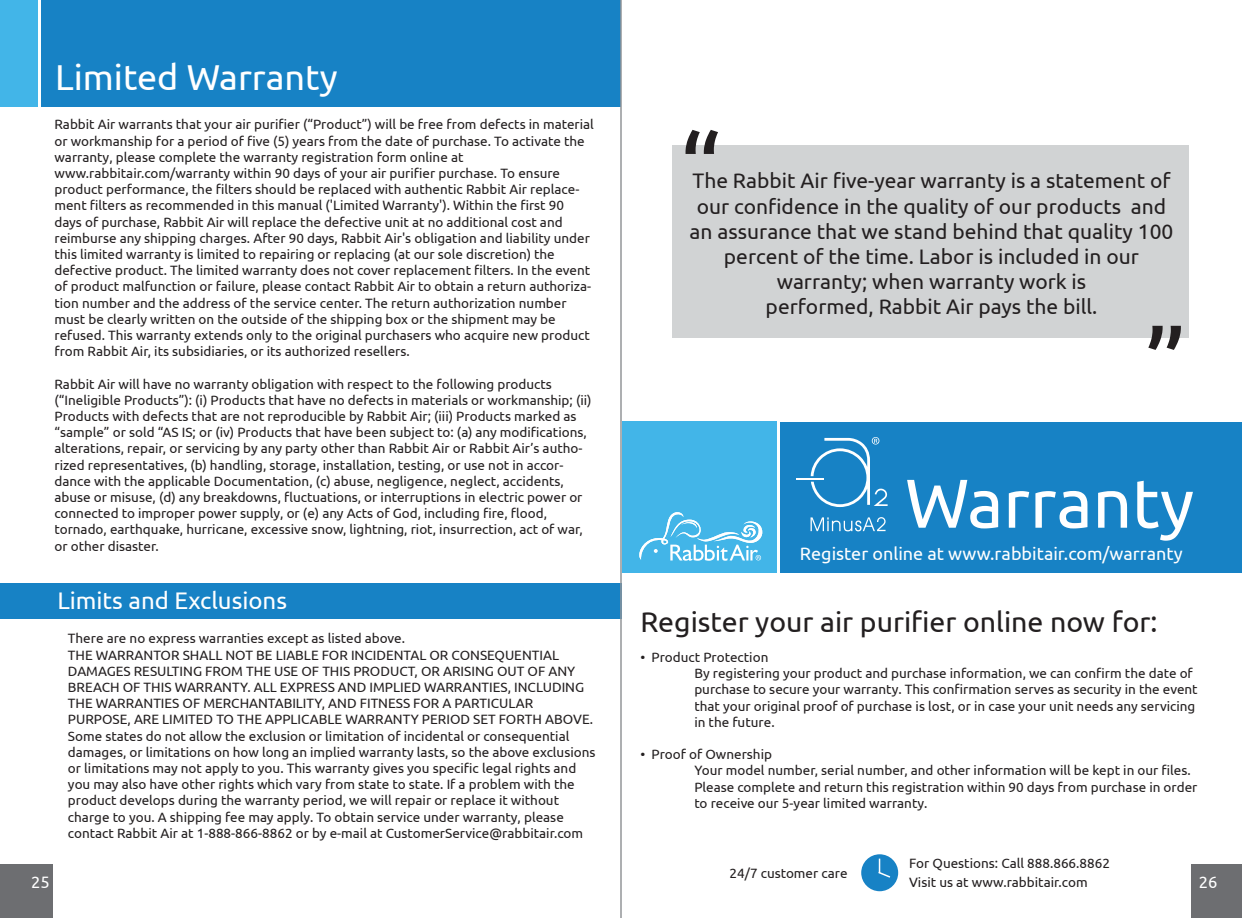
<style>
.page{position:relative;width:1242px;height:918px;background:#fff}
.page>*{position:absolute;margin:0;border:0;box-sizing:border-box;transform-origin:0 0}
.t1{font:100.5px "Ubuntu";color:#231f20}
.t2{font:69px "Ubuntu";color:#fff}
.t3{font:36px "Ubuntu";color:#fff}
.t4{font:28.5px "Ubuntu";color:#231f20}
.t5{font:24px "Ubuntu";color:#fff}
.t6{font:21px/25.2px "Ubuntu";color:#231f20;text-align:center}
.t7{font:18px "Ubuntu";color:#fff}
.t8{font:16.5px "Ubuntu";color:#fff}
.t9{font:13.5px/16.2px "Ubuntu";color:#231f20}
</style>
<div class="page">
<div style="left:781px;top:422px;width:461px;height:151px;background:#1782c5"></div>
<div style="left:622px;top:421px;width:154px;height:152px;background:#42b5e8"></div>
<svg style="left:639px;top:512px;width:124px;height:49px"></svg>
<hr style="left:796px;top:478px;width:28px;height:2px;background:#fff">
<svg style="left:811px;top:517px;width:75px;height:14px"></svg>
<svg style="left:811px;top:437px;width:77px;height:70px"></svg>
<div style="left:0;top:583px;width:621px;height:36px;background:#1782c5"></div>
<div style="left:41px;top:0;width:580px;height:106px;background:#1782c5"></div>
<div style="left:0;top:0;width:38px;height:106px;background:#42b5e8"></div>
<div style="left:672px;top:145px;width:517px;height:192px;background:#d1d3d4"></div>
<div style="left:0;top:864px;width:53px;height:54px;background:#6d6e71"></div>
<div style="left:1191px;top:864px;width:51px;height:54px;background:#6d6e71"></div>
<div style="left:861px;top:854px;width:37px;height:37px;background:#1782c5;border-radius:50%"></div>
<svg style="left:878px;top:859px;width:21px;height:21px"></svg>
<hr style="left:620px;top:0;width:2px;height:918px;background:#939598">
<p class="t3" style="left:55px;top:55px;width:284px">Limited Warranty</p>
<p class="t9" style="left:54px;top:116px;width:541px">Rabbit Air warrants that your air purifier (“Product”) will be free from defects in material or workmanship for a period of five (5) years from the date of purchase. To activate the warranty, please complete the warranty registration form online at www.rabbitair.com/warranty within 90 days of your air purifier purchase. To ensure product performance, the filters should be replaced with authentic Rabbit Air replace&shy;ment filters as recommended in this manual ('Limited Warranty'). Within the first 90 days of purchase, Rabbit Air will replace the defective unit at no additional cost and reimburse any shipping charges. After 90 days, Rabbit Air's obligation and liability under this limited warranty is limited to repairing or replacing (at our sole discretion) the defective product. The limited warranty does not cover replacement filters. In the event of product malfunction or failure, please contact Rabbit Air to obtain a return authoriza&shy;tion number and the address of the service center. The return authorization number must be clearly written on the outside of the shipping box or the shipment may be refused. This warranty extends only to the original purchasers who acquire new product from Rabbit Air, its subsidiaries, or its authorized resellers.</p>
<p class="t9" style="left:54px;top:375px;width:539px">Rabbit Air will have no warranty obligation with respect to the following products (“Ineligible Products”): (i) Products that have no defects in materials or workmanship; (ii)<br>Products with defects that are not reproducible by Rabbit Air; (iii) Products marked as “sample” or sold “AS IS; or (iv) Products that have been subject to: (a) any modifications, alterations, repair, or servicing by any party other than Rabbit Air or Rabbit Air’s autho&shy;rized representatives, (b) handling, storage, installation, testing, or use not in accor&shy;dance with the applicable Documentation, (c) abuse, negligence, neglect, accidents, abuse or misuse, (d) any breakdowns, fluctuations, or interruptions in electric power or connected to improper power supply, or (e) any Acts of God, including fire, flood, tornado, earthquake, hurricane, excessive snow, lightning, riot, insurrection, act of war, or other disaster.</p>
<p class="t5" style="left:57px;top:586px;width:231px">Limits and Exclusions</p>
<p class="t9" style="left:68px;top:630px;width:529px">There are no express warranties except as listed above.<br>THE WARRANTOR SHALL NOT BE LIABLE FOR INCIDENTAL OR CONSEQUENTIAL DAMAGES RESULTING FROM THE USE OF THIS PRODUCT, OR ARISING OUT OF ANY BREACH OF THIS WARRANTY. ALL EXPRESS AND IMPLIED WARRANTIES, INCLUDING THE WARRANTIES OF MERCHANTABILITY, AND FITNESS FOR A PARTICULAR PURPOSE, ARE LIMITED TO THE APPLICABLE WARRANTY PERIOD SET FORTH ABOVE.<br>Some states do not allow the exclusion or limitation of incidental or consequential damages, or limitations on how long an implied warranty lasts, so the above exclusions or limitations may not apply to you. This warranty gives you specific legal rights and you may also have other rights which vary from state to state. If a problem with the product develops during the warranty period, we will repair or replace it without charge to you. A shipping fee may apply. To obtain service under warranty, please contact Rabbit Air at 1-888-866-8862 or by e-mail at CustomerService@rabbitair.com</p>
<p class="t1" style="left:680px;top:110px;width:43px">“</p>
<p class="t6" style="left:690px;top:168px;width:485px">The Rabbit Air five-year warranty is a statement of our confidence in the quality of our products and an assurance that we stand behind that quality 100 percent of the time. Labor is included in our warranty; when warranty work is<br>performed, Rabbit Air pays the bill.</p>
<p class="t1" style="left:1145px;top:305px;width:43px">”</p>
<p class="t2" style="left:905px;top:461px;width:291px">Warranty</p>
<p class="t7" style="left:800px;top:543px;width:384px">Register online at www.rabbitair.com/warranty</p>
<p class="t4" style="left:640px;top:604px;width:519px">Register your air purifier online now for:</p>
<p class="t9" style="left:694px;top:649px;width:505px;text-indent:-54px">• Product Protection<br>By registering your product and purchase information, we can confirm the date of purchase to secure your warranty. This confirmation serves as security in the event that your original proof of purchase is lost, or in case your unit needs any servicing in the future.</p>
<p class="t9" style="left:694px;top:746px;width:505px;text-indent:-54px">• Proof of Ownership<br>Your model number, serial number, and other information will be kept in our files.<br>Please complete and return this registration within 90 days from purchase in order to receive our 5-year limited warranty.</p>
<p class="t9" style="left:909px;top:855px;width:202px">For Questions: Call 888.866.8862</p>
<p class="t9" style="left:730px;top:865px;width:119px">24/7 customer care</p>
<p class="t8" style="left:31px;top:873px;width:20px">25</p>
<p class="t9" style="left:909px;top:874px;width:180px">Visit us at www.rabbitair.com</p>
<p class="t8" style="left:1199px;top:873px;width:20px">26</p>
</div>
